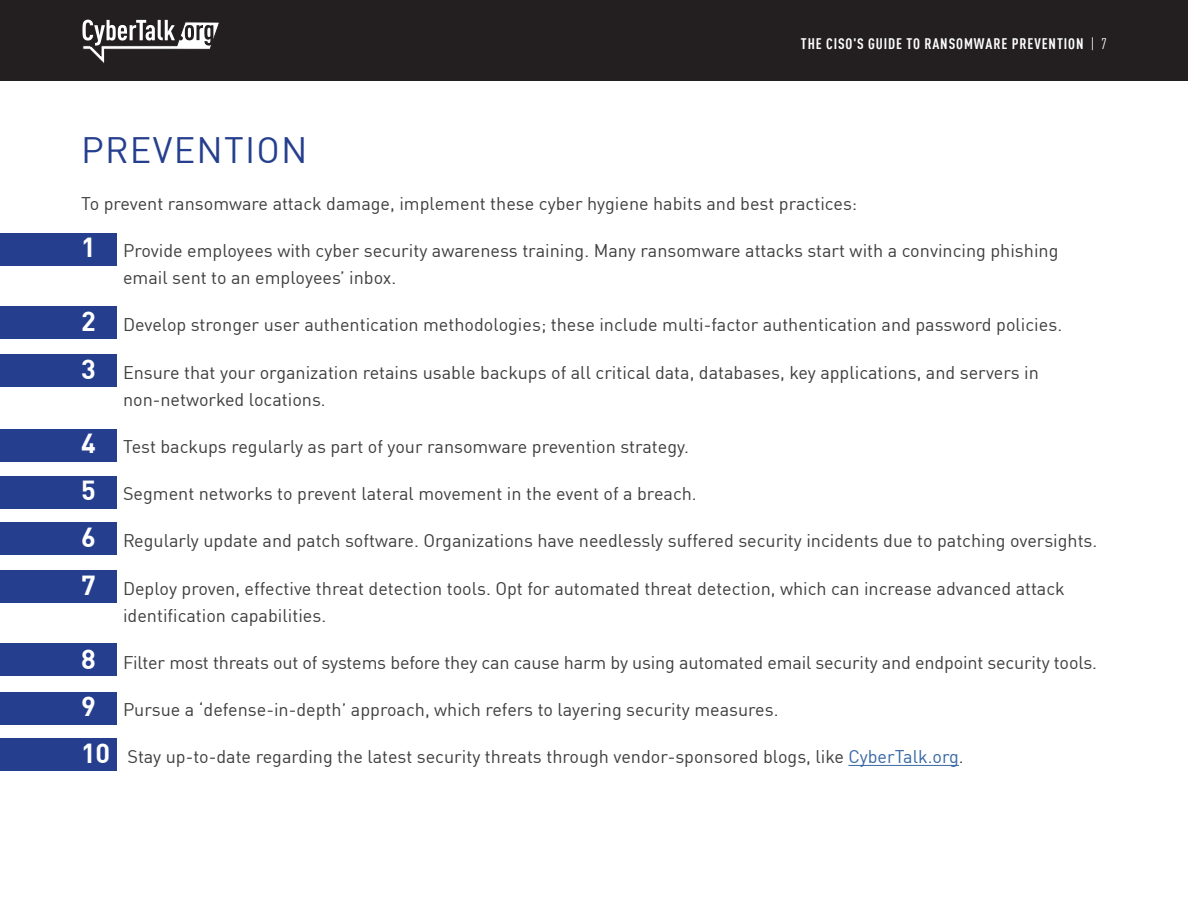
<style>
.page{position:relative;width:1188px;height:918px;background:#fff}
.page>*{position:absolute;margin:0;border:0;box-sizing:border-box;transform-origin:0 0}
.t1{font:36px "DIN Pro";letter-spacing:.035em;color:#253f8e}
.t2{font:18px/27px "DIN Pro";color:#3e3e3f}
.t3{font:700 condensed 15px "DIN Pro";letter-spacing:.06em;color:#fff}
.s1{font-weight:400}
.s2{font-weight:700;font-size:27px;color:#fff}
.s3{color:#3667a4}
</style>
<div class="page">
<div style="left:0;top:0;width:1188px;height:81px;background:#231f20"></div>
<svg style="left:82px;top:20px;width:137px;height:43px"></svg>
<div style="left:0;top:354px;width:117px;height:33px;background:#253f8e"></div>
<div style="left:0;top:233px;width:117px;height:32px;background:#253f8e"></div>
<div style="left:0;top:306px;width:117px;height:33px;background:#253f8e"></div>
<div style="left:0;top:429px;width:117px;height:33px;background:#253f8e"></div>
<div style="left:0;top:476px;width:117px;height:32px;background:#253f8e"></div>
<div style="left:0;top:522px;width:117px;height:33px;background:#253f8e"></div>
<div style="left:0;top:570px;width:117px;height:33px;background:#253f8e"></div>
<div style="left:0;top:644px;width:117px;height:32px;background:#253f8e"></div>
<div style="left:0;top:692px;width:117px;height:32px;background:#253f8e"></div>
<div style="left:0;top:738px;width:117px;height:33px;background:#253f8e"></div>
<hr style="left:848px;top:765px;width:111px;height:1px;background:#3667a4">
<p class="t3" style="left:801px;top:32px;width:308px">THE CISO'S GUIDE TO RANSOMWARE PREVENTION <span class="s1">| 7</span></p>
<p class="t1" style="left:81px;top:122px;width:228px">PREVENTION</p>
<p class="t2" style="left:81px;top:189px;width:778px">To prevent ransomware attack damage, implement these cyber hygiene habits and best practices:</p>
<p class="t2" style="left:123px;top:236px;width:937px;text-indent:-42px"><span class="s2">1</span> Provide employees with cyber security awareness training. Many ransomware attacks start with a convincing phishing email sent to an employees’ inbox.</p>
<p class="t2" style="left:81px;top:310px;width:983px"><span class="s2">2</span> Develop stronger user authentication methodologies; these include multi-factor authentication and password policies.</p>
<p class="t2" style="left:123px;top:357px;width:917px;text-indent:-42px"><span class="s2">3</span> Ensure that your organization retains usable backups of all critical data, databases, key applications, and servers in non-networked locations.</p>
<p class="t2" style="left:81px;top:432px;width:609px"><span class="s2">4</span> Test backups regularly as part of your ransomware prevention strategy.</p>
<p class="t2" style="left:81px;top:479px;width:617px"><span class="s2">5</span> Segment networks to prevent lateral movement in the event of a breach.</p>
<p class="t2" style="left:81px;top:526px;width:1018px"><span class="s2">6</span> Regularly update and patch software. Organizations have needlessly suffered security incidents due to patching oversights.</p>
<p class="t2" style="left:123px;top:573px;width:943px;text-indent:-42px"><span class="s2">7</span> Deploy proven, effective threat detection tools. Opt for automated threat detection, which can increase advanced attack identification capabilities.</p>
<p class="t2" style="left:81px;top:648px;width:1018px"><span class="s2">8</span> Filter most threats out of systems before they can cause harm by using automated email security and endpoint security tools.</p>
<p class="t2" style="left:81px;top:695px;width:699px"><span class="s2">9</span> Pursue a ‘defense-in-depth’ approach, which refers to layering security measures.</p>
<p class="t2" style="left:81px;top:742px;width:884px"><span class="s2">10</span> Stay up-to-date regarding the latest security threats through vendor-sponsored blogs, like <span class="s3">CyberTalk.org</span>.</p>
</div>
